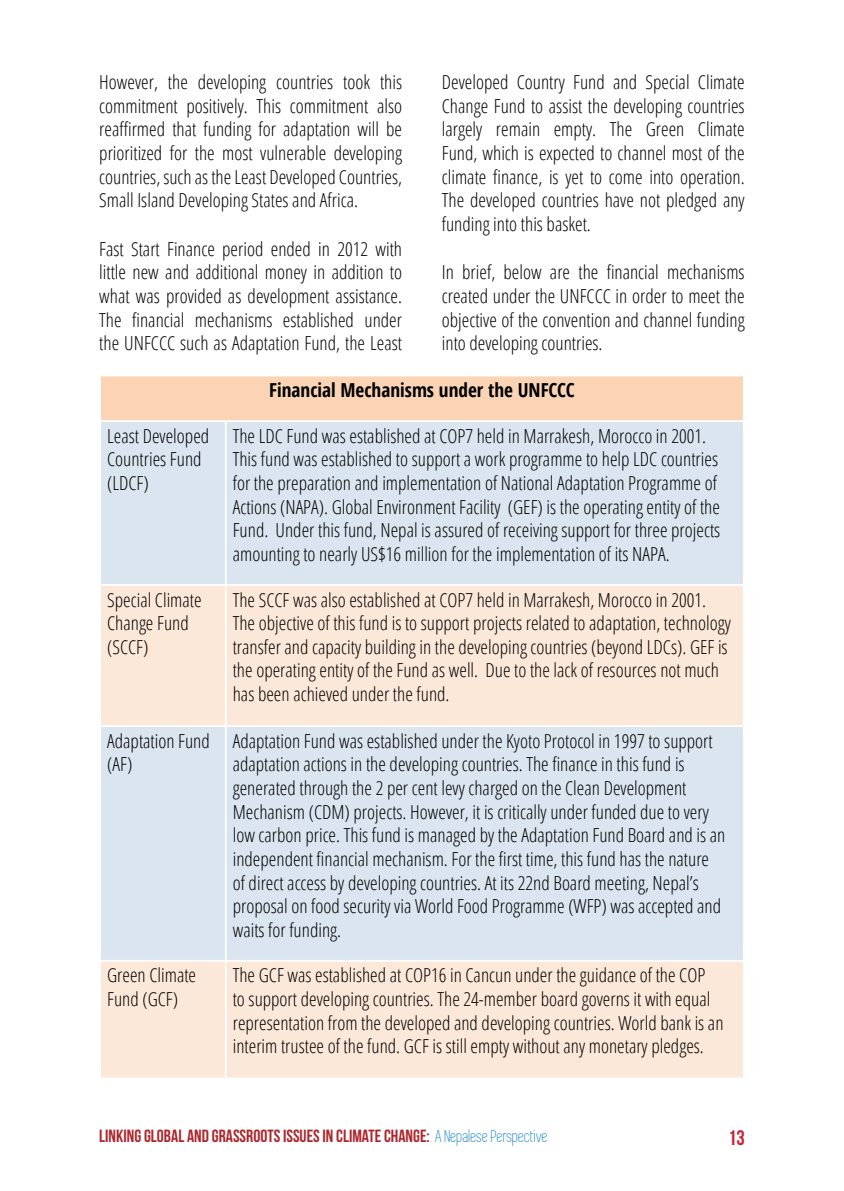
<style>
.page{position:relative;width:844px;height:1191px;background:#fff}
.page>*{position:absolute;margin:0;border:0;box-sizing:border-box;transform-origin:0 0}
.t1{font:21px "Bebas Neue";color:#c72539}
.t2{font:300 condensed 19.25px/23.6px "Open Sans";color:#000}
.t3{font:700 condensed 19.25px "Open Sans";color:#000}
.t4{font:17.68px "Bebas Neue";color:#ad262d}
.s1{font-family:"Simplifica";color:#1283c6}
</style>
<div class="page">
<div style="left:100px;top:375px;width:643px;height:46px;background:#fad4b4"></div>
<div style="left:101px;top:422px;width:641px;height:162px;background:#dbe5f0"></div>
<svg style="left:101px;top:586px;width:641px;height:491px;background:#ece6e4"></svg>
<hr style="left:99px;top:375px;width:127px;height:1px;background:#fff">
<hr style="left:99px;top:376px;width:2px;height:44px;background:#fff">
<hr style="left:226px;top:375px;width:518px;height:1px;background:#fff">
<hr style="left:742px;top:376px;width:2px;height:44px;background:#fff">
<hr style="left:99px;top:420px;width:127px;height:2px;background:#fff">
<hr style="left:226px;top:420px;width:518px;height:2px;background:#fff">
<hr style="left:225px;top:422px;width:1px;height:162px;background:#fff">
<hr style="left:225px;top:586px;width:1px;height:139px;background:#fff">
<hr style="left:99px;top:725px;width:127px;height:2px;background:#fff">
<hr style="left:226px;top:725px;width:518px;height:2px;background:#fff">
<hr style="left:225px;top:727px;width:1px;height:233px;background:#fff">
<hr style="left:99px;top:960px;width:127px;height:1px;background:#fff">
<hr style="left:226px;top:960px;width:518px;height:1px;background:#fff">
<hr style="left:225px;top:961px;width:1px;height:116px;background:#fff">
<p class="t2" style="left:441px;top:70px;width:304px;text-align:justify">Developed Country Fund and Special Climate Change Fund to assist the developing countries largely remain empty. The Green Climate Fund, which is expected to channel most of the climate finance, is yet to come into operation.<br>The developed countries have not pledged any funding into this basket.</p>
<p class="t2" style="left:441px;top:260px;width:304px;text-align:justify">In brief, below are the financial mechanisms created under the UNFCCC in order to meet the objective of the convention and channel funding into developing countries.</p>
<p class="t3" style="left:269px;top:377px;width:307px">Financial Mechanisms under the UNFCCC</p>
<p class="t2" style="left:99px;top:70px;width:304px;text-align:justify">However, the developing countries took this commitment positively. This commitment also reaffirmed that funding for adaptation will be prioritized for the most vulnerable developing countries, such as the Least Developed Countries, Small Island Developing States and Africa.</p>
<p class="t2" style="left:99px;top:236px;width:304px;text-align:justify">Fast Start Finance period ended in 2012 with little new and additional money in addition to what was provided as development assistance.<br>The financial mechanisms established under the UNFCCC such as Adaptation Fund, the Least</p>
<p class="t2" style="left:107px;top:423px;width:104px">Least Developed<br>Countries Fund (LDCF)</p>
<p class="t2" style="left:233px;top:423px;width:489px">The LDC Fund was established at COP7 held in Marrakesh, Morocco in 2001.<br>This fund was established to support a work programme to help LDC countries for the preparation and implementation of National Adaptation Programme of Actions (NAPA). Global Environment Facility (GEF) is the operating entity of the Fund. Under this fund, Nepal is assured of receiving support for three projects amounting to nearly US$16 million for the implementation of its NAPA.</p>
<p class="t2" style="left:107px;top:587px;width:96px">Special Climate<br>Change Fund (SCCF)</p>
<p class="t2" style="left:233px;top:587px;width:499px">The SCCF was also established at COP7 held in Marrakesh, Morocco in 2001.<br>The objective of this fund is to support projects related to adaptation, technology transfer and capacity building in the developing countries (beyond LDCs). GEF is the operating entity of the Fund as well. Due to the lack of resources not much has been achieved under the fund.</p>
<p class="t2" style="left:107px;top:728px;width:104px">Adaptation Fund (AF)</p>
<p class="t2" style="left:233px;top:728px;width:494px">Adaptation Fund was established under the Kyoto Protocol in 1997 to support adaptation actions in the developing countries. The finance in this fund is generated through the 2 per cent levy charged on the Clean Development Mechanism (CDM) projects. However, it is critically under funded due to very low carbon price. This fund is managed by the Adaptation Fund Board and is an independent financial mechanism. For the first time, this fund has the nature of direct access by developing countries. At its 22nd Board meeting, Nepal’s proposal on food security via World Food Programme (WFP) was accepted and waits for funding.</p>
<p class="t2" style="left:107px;top:963px;width:90px">Green Climate<br>Fund (GCF)</p>
<p class="t2" style="left:233px;top:963px;width:492px">The GCF was established at COP16 in Cancun under the guidance of the COP<br>to support developing countries. The 24-member board governs it with equal representation from the developed and developing countries. World bank is an interim trustee of the fund. GCF is still empty without any monetary pledges.</p>
<p class="t4" style="left:99px;top:1126px;width:450px">LINKING GLOBAL AND GRASSROOTS ISSUES IN CLIMATE CHANGE: <span class="s1">A Nepalese Perspective</span></p>
<p class="t1" style="left:727px;top:1126px;width:18px">13</p>
</div>
